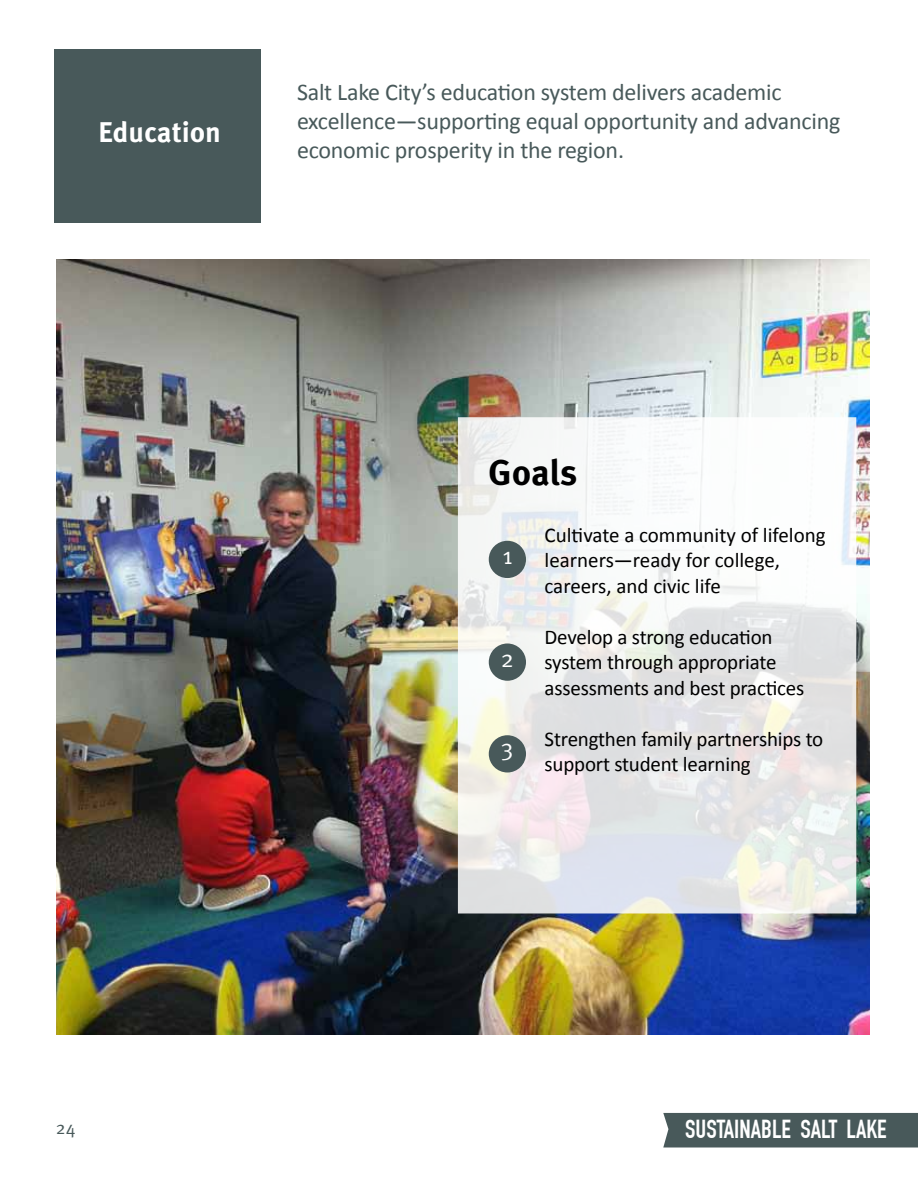
<style>
.page{position:relative;width:918px;height:1188px;background:#fff}
.page>*{position:absolute;margin:0;border:0;box-sizing:border-box;transform-origin:0 0}
.t1{font:700 36px "Meta Pro";letter-spacing:-.005em;color:#000}
.t2{font:700 28.5px "Meta Pro";color:#fff}
.t3{font:25.5px "DIN Engschrift LT";color:#fff}
.t4{font:24px/28.8px "Calibri";letter-spacing:-.01em;color:#48595a}
.t5{font:24px "Meta Pro";color:#fff}
.t6{font:21px/25.5px "Calibri";letter-spacing:-.01em;color:#000}
.t7{font:18px "Meta Pro";color:#48595a}
</style>
<div class="page">
<img style="left:56px;top:259px;width:814px;height:776px">
<svg style="left:458px;top:417px;width:398px;height:497px"></svg>
<div style="left:489px;top:541px;width:37px;height:37px;background:#48595a;border-radius:50%"></div>
<div style="left:489px;top:643px;width:37px;height:38px;background:#48595a;border-radius:50%"></div>
<div style="left:489px;top:735px;width:37px;height:37px;background:#48595a;border-radius:50%"></div>
<div style="left:54px;top:50px;width:206px;height:173px;background:#48595a"></div>
<div style="left:663px;top:1113px;width:255px;height:35px;background:#48595a"></div>
<h2 class="t2" style="left:98px;top:114px;width:124px">Education</h2>
<p class="t4" style="left:297px;top:77px;width:545px">Salt Lake City’s education system delivers academic excellence—supporting equal opportunity and advancing economic prosperity in the region.</p>
<h1 class="t1" style="left:488px;top:450px;width:91px">Goals</h1>
<p class="t5" style="left:502px;top:541px;width:12px">1</p>
<p class="t5" style="left:501px;top:643px;width:15px">2</p>
<p class="t5" style="left:501px;top:732px;width:14px">3</p>
<p class="t6" style="left:545px;top:521px;width:283px">Cultivate a community of lifelong learners—ready for college, careers, and civic life</p>
<p class="t6" style="left:545px;top:623px;width:261px">Develop a strong education system through appropriate assessments and best practices</p>
<p class="t6" style="left:545px;top:725px;width:280px">Strengthen family partnerships to support student learning</p>
<p class="t7" style="left:56px;top:1116px;width:21px">24</p>
<p class="t3" style="left:685px;top:1114px;width:203px">SUSTAINABLE SALT LAKE</p>
</div>
